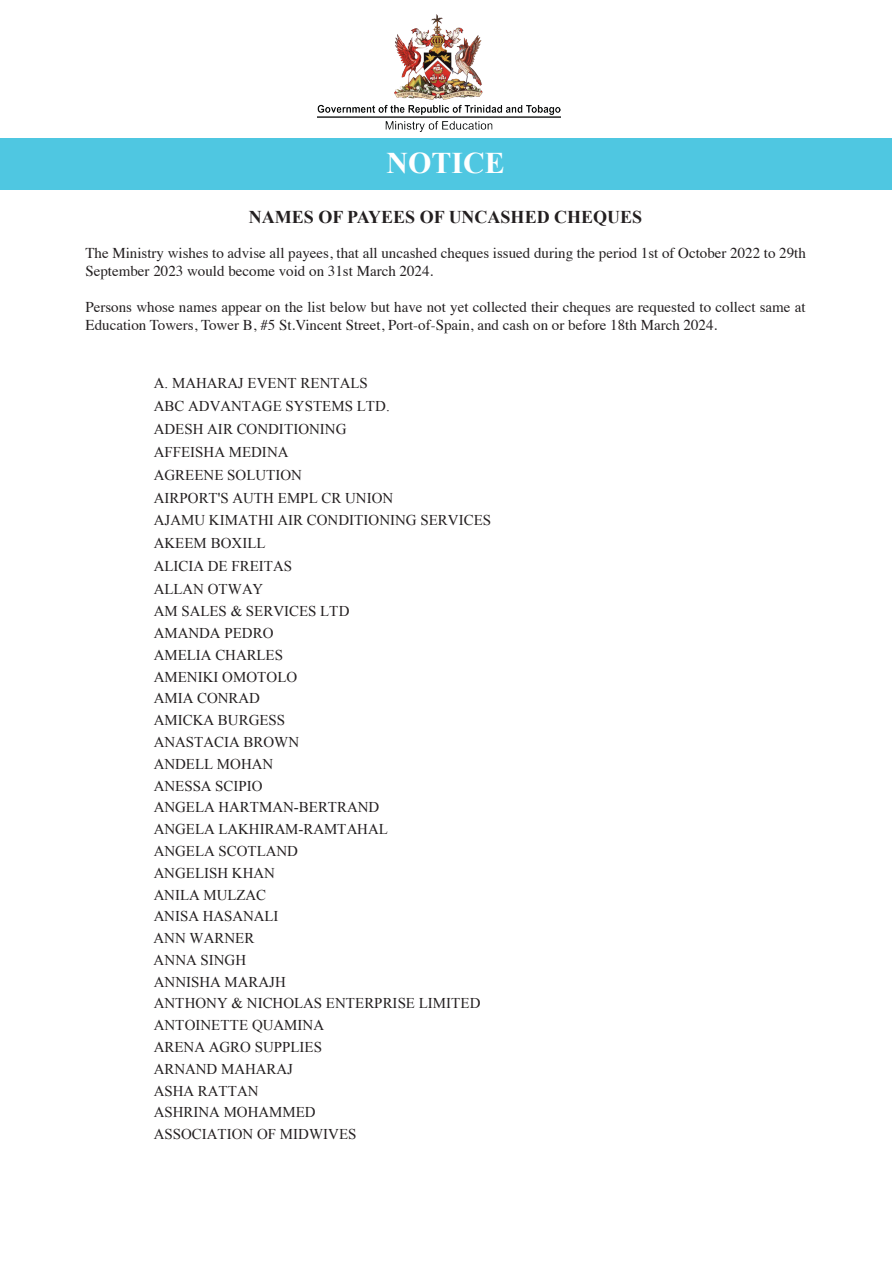
<style>
.page{position:relative;width:893px;height:1263px;background:#fff}
.page>*{position:absolute;margin:0;border:0;box-sizing:border-box;transform-origin:0 0}
.t1{font:700 30px "Times New Roman";color:#fff}
.t2{font:700 18px "Times New Roman";color:#231f20}
.t3{font:15px/22px "Times New Roman";color:#231f20}
.t4{font:15px/18px "Times";color:#231f20}
</style>
<div class="page">
<div style="left:0;top:138px;width:891px;height:52px;background:#4fc7e1"></div>
<img style="left:318px;top:14px;width:242px;height:117px">
<h1 class="t1" style="left:386px;top:142px;width:120px">NOTICE</h1>
<p class="t2" style="left:249px;top:204px;width:395px">NAMES OF PAYEES OF UNCASHED CHEQUES</p>
<p class="t4" style="left:85px;top:242px;width:722px">The Ministry wishes to advise all payees, that all uncashed cheques issued during the period 1st of October 2022 to 29th<br>September 2023 would become void on 31st March 2024.</p>
<p class="t4" style="left:85px;top:296px;width:722px">Persons whose names appear on the list below but have not yet collected their cheques are requested to collect same at<br>Education Towers, Tower B, #5 St.Vincent Street, Port-of-Spain, and cash on or before 18th March 2024.</p>
<p class="t3" style="left:154px;top:372px;width:339px">A. MAHARAJ EVENT RENTALS<br>ABC ADVANTAGE SYSTEMS LTD.<br>ADESH AIR CONDITIONING<br>AFFEISHA MEDINA<br>AGREENE SOLUTION<br>AIRPORT'S AUTH EMPL CR UNION<br>AJAMU KIMATHI AIR CONDITIONING SERVICES<br>AKEEM BOXILL<br>ALICIA DE FREITAS<br>ALLAN OTWAY<br>AM SALES &amp; SERVICES LTD<br>AMANDA PEDRO<br>AMELIA CHARLES<br>AMENIKI OMOTOLO<br>AMIA CONRAD<br>AMICKA BURGESS<br>ANASTACIA BROWN<br>ANDELL MOHAN<br>ANESSA SCIPIO<br>ANGELA HARTMAN-BERTRAND<br>ANGELA LAKHIRAM-RAMTAHAL<br>ANGELA SCOTLAND<br>ANGELISH KHAN<br>ANILA MULZAC<br>ANISA HASANALI<br>ANN WARNER<br>ANNA SINGH<br>ANNISHA MARAJH<br>ANTHONY &amp; NICHOLAS ENTERPRISE LIMITED<br>ANTOINETTE QUAMINA<br>ARENA AGRO SUPPLIES<br>ARNAND MAHARAJ<br>ASHA RATTAN<br>ASHRINA MOHAMMED<br>ASSOCIATION OF MIDWIVES</p>
</div>
